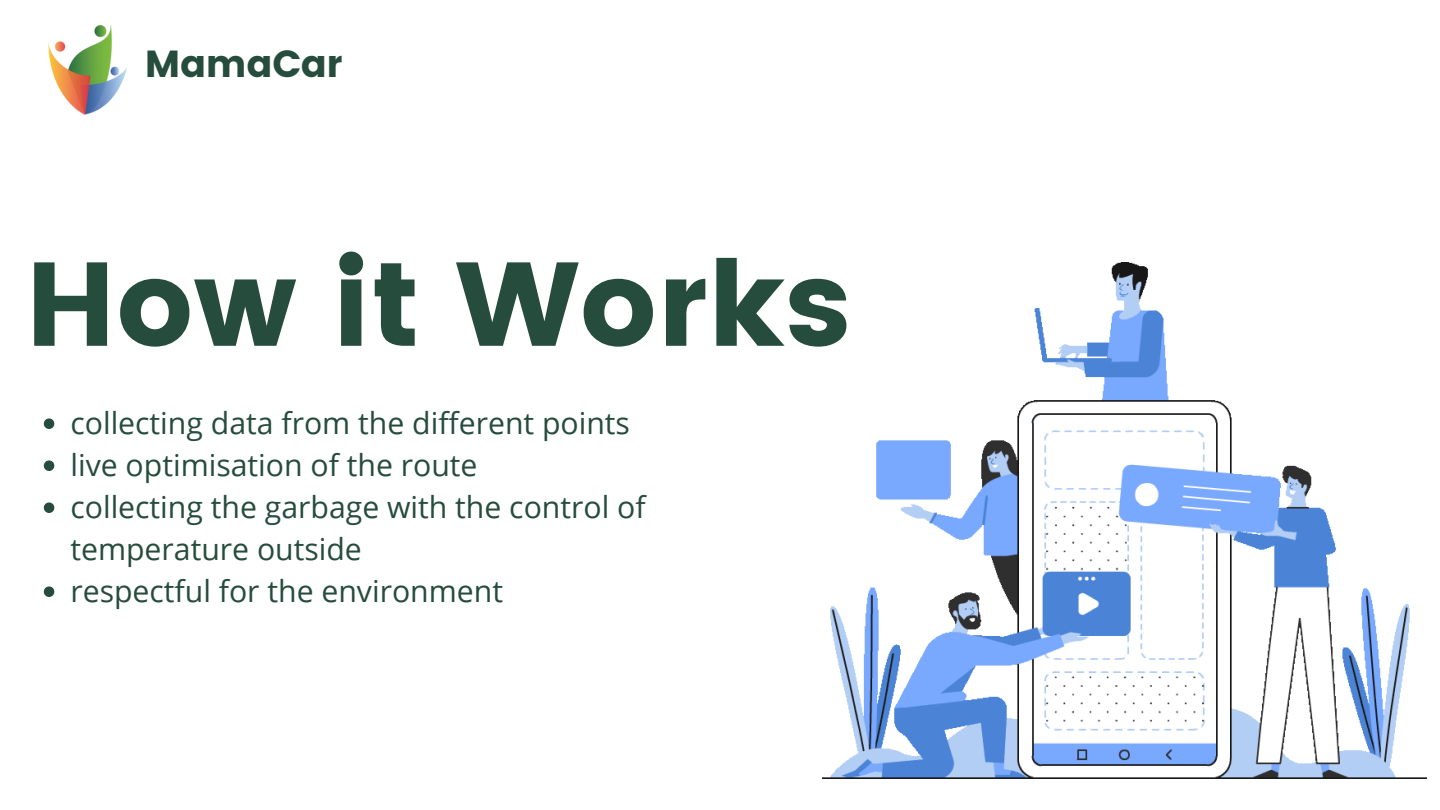
<style>
.page{position:relative;width:1440px;height:810px;background:#fff}
.page>*{position:absolute;margin:0;border:0;box-sizing:border-box;transform-origin:0 0}
.t1{font:118.8px "Poppins";color:#264c3d}
.t2{font:37.7px "Poppins";letter-spacing:-.01em;color:#264c3d}
.t3{font:30.2px/42px "Open Sans";color:#264c3d}
</style>
<div class="page">
<img style="left:822px;top:263px;width:605px;height:516px">
<img style="left:48px;top:25px;width:79px;height:90px">
<svg style="left:44px;top:418px;width:10px;height:11px"></svg>
<svg style="left:44px;top:460px;width:10px;height:11px"></svg>
<svg style="left:44px;top:502px;width:10px;height:11px"></svg>
<svg style="left:44px;top:586px;width:10px;height:11px"></svg>
<p class="t2" style="left:145px;top:42px;width:199px">MamaCar</p>
<p class="t1" style="left:25px;top:235px;width:827px">How it Works</p>
<p class="t3" style="left:70px;top:402px;width:561px">collecting data from the different points</p>
<p class="t3" style="left:70px;top:444px;width:409px">live optimisation of the route</p>
<p class="t3" style="left:70px;top:486px;width:577px">collecting the garbage with the control of temperature outside</p>
<p class="t3" style="left:70px;top:570px;width:434px">respectful for the environment</p>
</div>
